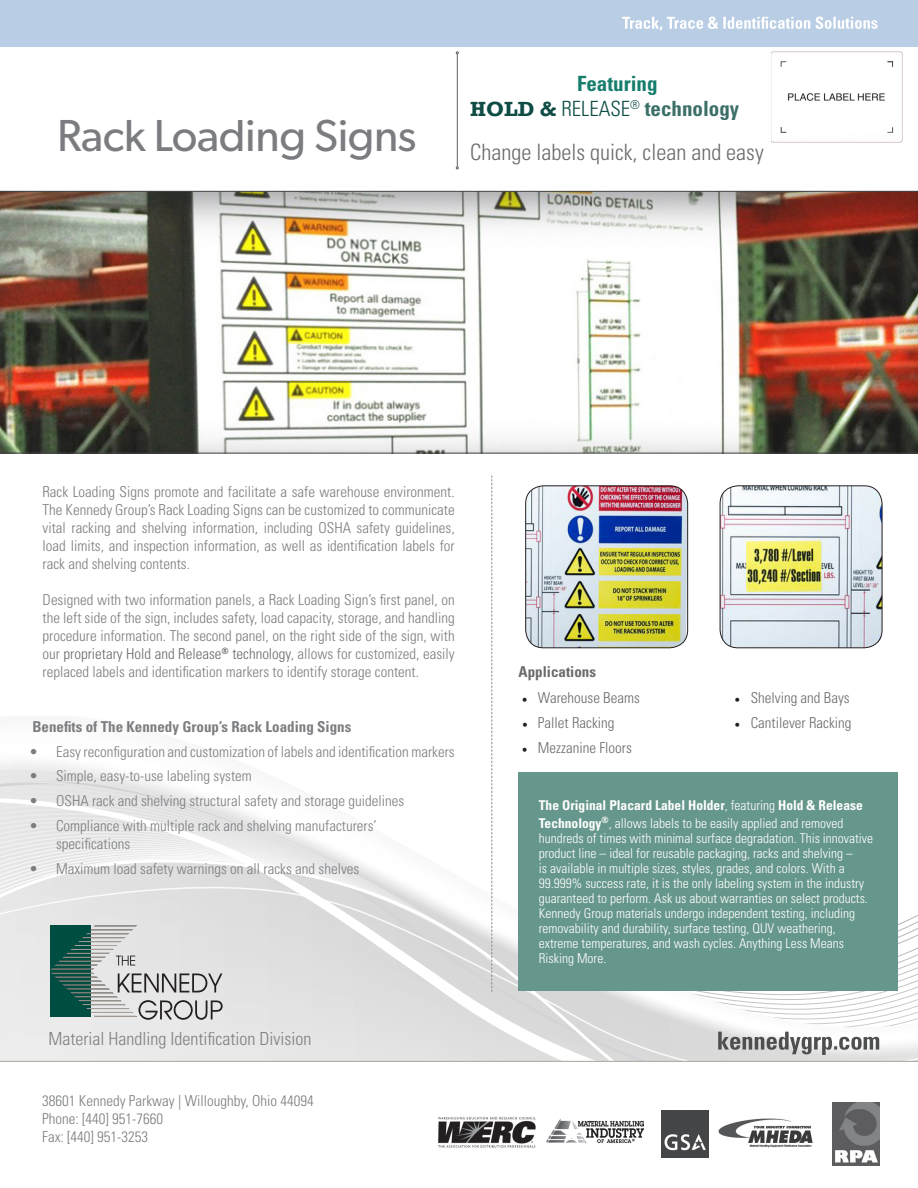
<style>
.page{position:relative;width:918px;height:1188px;background:#fff}
.page>*{position:absolute;margin:0;border:0;box-sizing:border-box;transform-origin:0 0}
.t1{font:45px "Gibson";letter-spacing:-.01em;color:#7a7c7f}
.t2{font:300 condensed 22.5px "Univers LT Std";color:#6b6b6e}
.t3{font:700 condensed 21px "Univers LT Std";color:#3b6f68}
.t4{font:700 condensed 21px "Univers LT Std";color:#147d6c}
.t5{font:300 condensed 18px "Univers LT Std";color:#7e8083}
.t6{font:300 condensed 15px/18px "Univers LT Std";color:#7b7d80;text-align:justify}
.t7{font:300 condensed 15px "Univers LT Std";color:#6b6b6e}
.t8{font:700 condensed 15px "Univers LT Std";color:#7b7d80}
.t9{font:700 condensed 15px "Univers LT Std";color:#6b6b6e}
.t10{font:300 condensed 13.5px/15px "Univers LT Std";color:#fff}
.t11{font:700 condensed 13.5px/18px "Univers LT Std";color:#fff}
.s1{font-family:"Rockwell";font-stretch:normal;color:#0e4c45}
.s2{font-weight:300;color:#0e4c45}
.s3{color:#6b6b6e}
.s4{font-family:"Minion Pro";font-weight:400;font-stretch:normal;color:#231f20}
.s5{font-weight:300}
</style>
<div class="page">
<svg style="left:0;top:723px;width:493px;height:74px"></svg>
<svg style="left:0;top:797px;width:918px;height:264px;fill:#e6e6e6"></svg>
<img style="left:0;top:191px;width:918px;height:262px">
<svg style="left:0;top:1061px;width:918px;height:105px"></svg>
<div style="left:0;top:0;width:918px;height:46px;background:#b9cde5"></div>
<svg style="left:718px;top:1032px;width:161px;height:23px"></svg>
<svg style="left:491px;top:476px;width:1px;height:516px"></svg>
<div style="left:42px;top:1095px;width:361px;height:93px;background:#fff"></div>
<hr style="left:457px;top:54px;width:1px;height:113px;background:#606063">
<svg style="left:622px;top:17px;width:256px;height:13px"></svg>
<img style="left:720px;top:486px;width:162px;height:162px">
<div style="left:720px;top:486px;width:162px;height:162px;border:1px solid #231f20;border-radius:18px"></div>
<img style="left:526px;top:486px;width:162px;height:162px">
<div style="left:525px;top:486px;width:163px;height:162px;border:1px solid #231f20;border-radius:18px"></div>
<svg style="left:50px;top:925px;width:173px;height:95px;background:#a4b2af"></svg>
<img style="left:833px;top:1103px;width:46px;height:63px">
<img style="left:718px;top:1119px;width:98px;height:31px">
<img style="left:547px;top:1118px;width:97px;height:26px">
<img style="left:662px;top:1110px;width:46px;height:47px">
<img style="left:438px;top:1117px;width:97px;height:31px">
<img style="left:771px;top:52px;width:132px;height:91px">
<div style="left:519px;top:772px;width:379px;height:218px;background:#66978c"></div>
<p class="t1" style="left:57px;top:108px;width:361px">Rack Loading Signs</p>
<p class="t4" style="left:577px;top:70px;width:82px">Featuring</p>
<p class="t3" style="left:470px;top:95px;width:271px"><span class="s1">HOLD &amp;</span> <span class="s2">RELEASE</span><sup>®</sup> technology</p>
<p class="t2" style="left:470px;top:139px;width:295px">Change labels quick, clean and easy</p>
<p class="t6" style="left:42px;top:483px;width:414px">Rack Loading Signs promote and facilitate a safe warehouse environment.<br>The Kennedy Group’s Rack Loading Signs can be customized to communicate vital racking and shelving information, including OSHA safety guidelines, load limits, and inspection information, as well as identification labels for rack and shelving contents.</p>
<p class="t6" style="left:43px;top:591px;width:414px">Designed with two information panels, a Rack Loading Sign’s first panel, on the left side of the sign, includes safety, load capacity, storage, and handling procedure information. The second panel, on the right side of the sign, with our <span class="s3">proprietary Hold and Release</span><sup>®</sup> <span class="s3">technology</span>, allows for customized, easily replaced labels and identification markers to identify storage content.</p>
<p class="t8" style="left:32px;top:717px;width:320px">Benefits of The Kennedy Group’s Rack Loading Signs</p>
<p class="t6" style="left:29px;top:742px;width:427px">• Easy reconfiguration and customization of labels and identification markers</p>
<p class="t6" style="left:29px;top:767px;width:224px">• Simple, easy-to-use labeling system</p>
<p class="t6" style="left:29px;top:792px;width:377px">• OSHA rack and shelving structural safety and storage guidelines</p>
<p class="t6" style="left:56px;top:816px;width:322px;text-indent:-27px">• Compliance with multiple rack and shelving manufacturers’ specifications</p>
<p class="t6" style="left:29px;top:859px;width:332px">• Maximum load safety warnings on all racks and shelves</p>
<p class="t5" style="left:49px;top:1028px;width:264px">Material Handling Identification Division</p>
<p class="t6" style="left:42px;top:1092px;width:273px">38601 Kennedy Parkway | Willoughby, Ohio 44094</p>
<p class="t6" style="left:42px;top:1110px;width:122px">Phone: [440] 951-7660</p>
<p class="t6" style="left:42px;top:1128px;width:107px">Fax: [440] 951-3253</p>
<p class="t9" style="left:519px;top:662px;width:79px">Applications</p>
<p class="t7" style="left:522px;top:689px;width:120px"><span class="s4">•</span> Warehouse Beams</p>
<p class="t7" style="left:735px;top:689px;width:117px"><span class="s4">•</span> Shelving and Bays</p>
<p class="t7" style="left:522px;top:713px;width:94px"><span class="s4">•</span> Pallet Racking</p>
<p class="t7" style="left:735px;top:713px;width:118px"><span class="s4">•</span> Cantilever Racking</p>
<p class="t7" style="left:522px;top:738px;width:111px"><span class="s4">•</span> Mezzanine Floors</p>
<p class="t11" style="left:539px;top:796px;width:325px">The Original Placard Label Holder<span class="s5">, featuring</span> Hold &amp; Release<br>Technology<sup>®</sup><span class="s5">, allows labels to be easily applied and removed</span></p>
<p class="t10" style="left:539px;top:830px;width:336px">hundreds of times with minimal surface degradation. This innovative product line – ideal for reusable packaging, racks and shelving –<br>is available in multiple sizes, styles, grades, and colors. With a 99.999% success rate, it is the only labeling system in the industry guaranteed to perform. Ask us about warranties on select products.<br>Kennedy Group materials undergo independent testing, including removability and durability, surface testing, QUV weathering, extreme temperatures, and wash cycles. Anything Less Means Risking More.</p>
</div>
